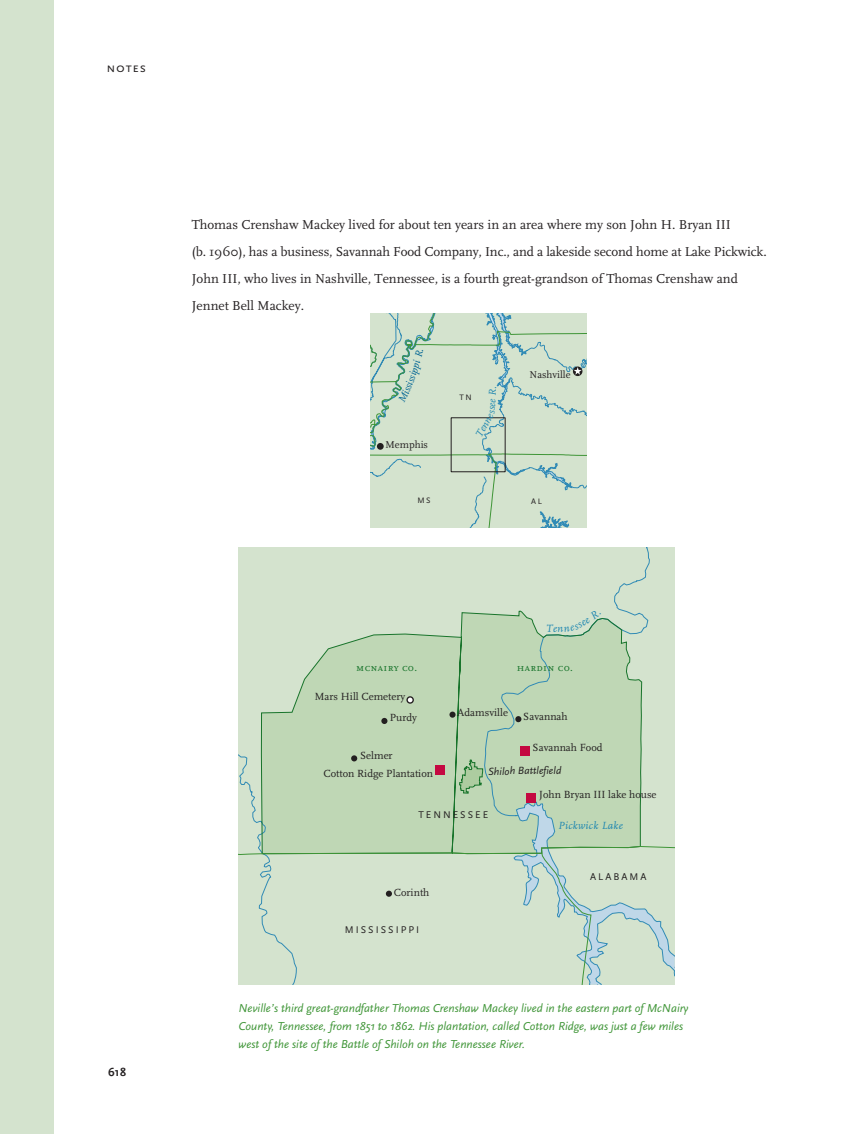
<style>
.page{position:relative;width:864px;height:1134px;background:#fff}
.page>*{position:absolute;margin:0;border:0;box-sizing:border-box;transform-origin:0 0}
.t1{font:13.5px/27px "FF Scala";color:#231f20}
.t2{font:13.5px "Scala Sans Caps";letter-spacing:.055em;color:#231f20}
.t3{font:italic 12px/18px "Scala Sans";color:#3f9537}
.t4{font:700 12px "Scala Sans";color:#231f20}
.t5{font:10.8px "FF Scala";color:#231f20}
.t6{font:10.8px "FF Scala Caps";letter-spacing:.03em;color:#18742b}
.t7{font:italic 10.8px "Scala Sans";color:#231f20}
.t8{font:italic 10.8px "FF Scala";letter-spacing:.03em;color:#1b85b0}
.t9{font:10.5px "FF Scala";color:#231f20}
.t10{font:10.2px "Scala Sans Caps";letter-spacing:.2em;color:#231f20}
.t11{font:8.25px "Scala Sans Caps";color:#231f20}
</style>
<div class="page">
<div style="left:0;top:0;width:54px;height:1134px;background:#d4e3ce"></div>
<div style="left:371px;top:491px;width:216px;height:36px;background:#d4e3ce"></div>
<div style="left:238px;top:547px;width:437px;height:299px;background:#d4e3ce"></div>
<svg style="left:642px;top:801px;width:33px;height:45px"></svg>
<svg style="left:261px;top:610px;width:381px;height:236px;background:#bed6b6"></svg>
<svg style="left:459px;top:759px;width:24px;height:35px"></svg>
<svg style="left:238px;top:846px;width:437px;height:139px;background:#cddfcc"></svg>
<div style="left:351px;top:755px;width:6px;height:7px;background:#231f20;border-radius:50%"></div>
<svg style="left:449px;top:711px;width:7px;height:7px"></svg>
<div style="left:381px;top:718px;width:7px;height:6px;background:#231f20;border-radius:50%"></div>
<div style="left:386px;top:890px;width:6px;height:7px;background:#231f20;border-radius:50%"></div>
<div style="left:515px;top:716px;width:7px;height:6px;background:#231f20;border-radius:50%"></div>
<div style="left:520px;top:746px;width:10px;height:9px;background:#c40941"></div>
<div style="left:527px;top:793px;width:9px;height:9px;background:#c40941"></div>
<div style="left:435px;top:765px;width:9px;height:9px;background:#c40941"></div>
<svg style="left:371px;top:313px;width:216px;height:178px;background:#c7dbc8"></svg>
<svg style="left:547px;top:610px;width:54px;height:22px"></svg>
<p class="t2" style="left:107px;top:60px;width:41px">notes</p>
<p class="t1" style="left:192px;top:212px;width:577px">Thomas Crenshaw Mackey lived for about ten years in an area where my son John H. Bryan III<br>(b. 1960), has a business, Savannah Food Company, Inc., and a lakeside second home at Lake Pickwick.<br>John III, who lives in Nashville, Tennessee, is a fourth great-grandson of Thomas Crenshaw and Jennet Bell Mackey.</p>
<p class="t9" style="left:385px;top:438px;width:44px">Memphis</p>
<p class="t11" style="left:459px;top:393px;width:14px">TN</p>
<p class="t9" style="left:530px;top:369px;width:42px">Nashville</p>
<p class="t11" style="left:417px;top:496px;width:15px">MS</p>
<p class="t11" style="left:531px;top:496px;width:12px">AL</p>
<p class="t4" style="left:108px;top:1065px;width:20px">618</p>
<p class="t6" style="left:356px;top:662px;width:63px">mcnairy co.</p>
<p class="t6" style="left:517px;top:662px;width:58px">hardin co.</p>
<p class="t5" style="left:315px;top:690px;width:92px">Mars Hill Cemetery</p>
<p class="t5" style="left:457px;top:707px;width:52px">Adamsville</p>
<p class="t5" style="left:523px;top:710px;width:46px">Savannah</p>
<p class="t5" style="left:533px;top:741px;width:72px">Savannah Food</p>
<p class="t5" style="left:539px;top:788px;width:119px">John Bryan III lake house</p>
<p class="t5" style="left:390px;top:712px;width:29px">Purdy</p>
<p class="t5" style="left:360px;top:750px;width:34px">Selmer</p>
<p class="t5" style="left:324px;top:768px;width:111px">Cotton Ridge Plantation</p>
<p class="t7" style="left:488px;top:765px;width:75px;rotate:-1deg">Shiloh Battlefield</p>
<p class="t10" style="left:418px;top:809px;width:71px">TENNESSEE</p>
<p class="t5" style="left:394px;top:886px;width:37px">Corinth</p>
<p class="t10" style="left:345px;top:924px;width:76px">MISSISSIPPI</p>
<p class="t8" style="left:558px;top:820px;width:66px">Pickwick Lake</p>
<p class="t10" style="left:590px;top:871px;width:58px">ALABAMA</p>
<p class="t3" style="left:238px;top:999px;width:451px">Neville’s third great-grandfather Thomas Crenshaw Mackey lived in the eastern part of McNairy<br>County, Tennessee, from 1851 to 1862. His plantation, called Cotton Ridge, was just a few miles west of the site of the Battle of Shiloh on the Tennessee River.</p>
</div>
